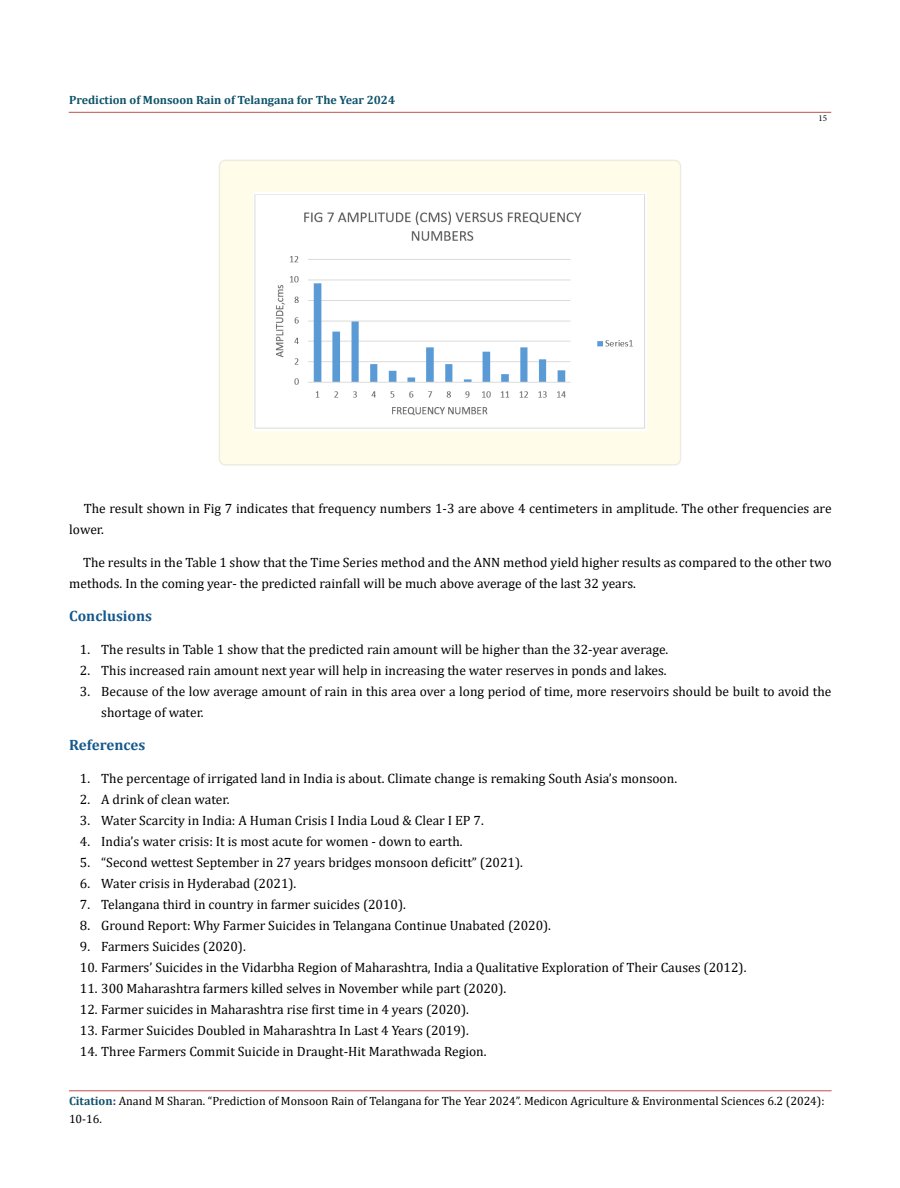
<style>
.page{position:relative;width:900px;height:1188px;background:#fff}
.page>*{position:absolute;margin:0;border:0;box-sizing:border-box;transform-origin:0 0}
.t1{font:700 15px "Cambria";color:#15588c}
.t2{font:13.5px/21px "Cambria";color:#000}
.t3{font:12px/18px "Cambria";color:#000}
.t4{font:700 12px "Cambria";color:#0e536a}
.t5{font:9px "Minion Pro";color:#000}
.s1{font-weight:700;color:#0e536a}
.s2{font-weight:700;color:#173e88}
</style>
<div class="page">
<hr style="left:69px;top:1091px;width:763px;height:1px;background:#c0504d">
<hr style="left:69px;top:112px;width:762px;height:1px;background:#c0504d">
<div style="left:219px;top:160px;width:462px;height:305px;background:#fffde9;border-radius:6px"></div>
<div style="left:219px;top:160px;width:462px;height:306px;border:2px solid #eeece1;border-radius:6px"></div>
<img style="left:253px;top:192px;width:394px;height:238px">
<p class="t4" style="left:69px;top:92px;width:328px">Prediction of Monsoon Rain of Telangana for The Year 2024</p>
<p class="t5" style="left:818px;top:112px;width:10px">15</p>
<p class="t2" style="left:69px;top:498px;width:764px;text-indent:15px">The result shown in Fig 7 indicates that frequency numbers 1-3 are above 4 centimeters in amplitude. The other frequencies are lower.</p>
<p class="t2" style="left:69px;top:552px;width:764px;text-indent:14px">The results in the Table 1 show that the Time Series method and the ANN method yield higher results as compared to the other two methods. In the coming year- the predicted rainfall will be much above average of the last 32 years.</p>
<p class="t1" style="left:69px;top:605px;width:84px">Conclusions</p>
<p class="t2" style="left:80px;top:639px;width:590px">1. The results in Table 1 show that the predicted rain amount will be higher than the 32-year average.</p>
<p class="t2" style="left:80px;top:660px;width:588px">2. This increased rain amount next year will help in increasing the water reserves in ponds and lakes.</p>
<p class="t2" style="left:101px;top:681px;width:732px;text-indent:-21px">3. Because of the low average amount of rain in this area over a long period of time, more reservoirs should be built to avoid the shortage of water.</p>
<p class="t1" style="left:69px;top:734px;width:77px">References</p>
<p class="t2" style="left:80px;top:768px;width:599px">1. The percentage of irrigated land in India is about. Climate change is remaking South Asia’s monsoon.</p>
<p class="t2" style="left:80px;top:789px;width:151px">2. A drink of clean water.</p>
<p class="t2" style="left:80px;top:810px;width:405px">3. Water Scarcity in India: A Human Crisis I India Loud &amp; Clear I EP 7.</p>
<p class="t2" style="left:80px;top:831px;width:384px">4. India’s water crisis: It is most acute for women - down to earth.</p>
<p class="t2" style="left:80px;top:852px;width:445px">5. “Second wettest September in 27 years bridges monsoon deficitt” (2021).</p>
<p class="t2" style="left:80px;top:873px;width:218px">6. Water crisis in Hyderabad (2021).</p>
<p class="t2" style="left:80px;top:894px;width:328px">7. Telangana third in country in farmer suicides (2010).</p>
<p class="t2" style="left:80px;top:915px;width:473px">8. Ground Report: Why Farmer Suicides in Telangana Continue Unabated (2020).</p>
<p class="t2" style="left:80px;top:936px;width:167px">9. Farmers Suicides (2020).</p>
<p class="t2" style="left:80px;top:957px;width:668px">10. Farmers’ Suicides in the Vidarbha Region of Maharashtra, India a Qualitative Exploration of Their Causes (2012).</p>
<p class="t2" style="left:80px;top:978px;width:428px">11. 300 Maharashtra farmers killed selves in November while part (2020).</p>
<p class="t2" style="left:80px;top:999px;width:391px">12. Farmer suicides in Maharashtra rise first time in 4 years (2020).</p>
<p class="t2" style="left:80px;top:1020px;width:390px">13. Farmer Suicides Doubled in Maharashtra In Last 4 Years (2019).</p>
<p class="t2" style="left:80px;top:1041px;width:408px">14. Three Farmers Commit Suicide in Draught-Hit Marathwada Region.</p>
<p class="t3" style="left:69px;top:1092px;width:757px"><span class="s1">Citation</span><span class="s2">:</span> Anand M Sharan. “Prediction of Monsoon Rain of Telangana for The Year 2024”. Medicon Agriculture &amp; Environmental Sciences 6.2 (2024):<br>10-16.</p>
</div>
